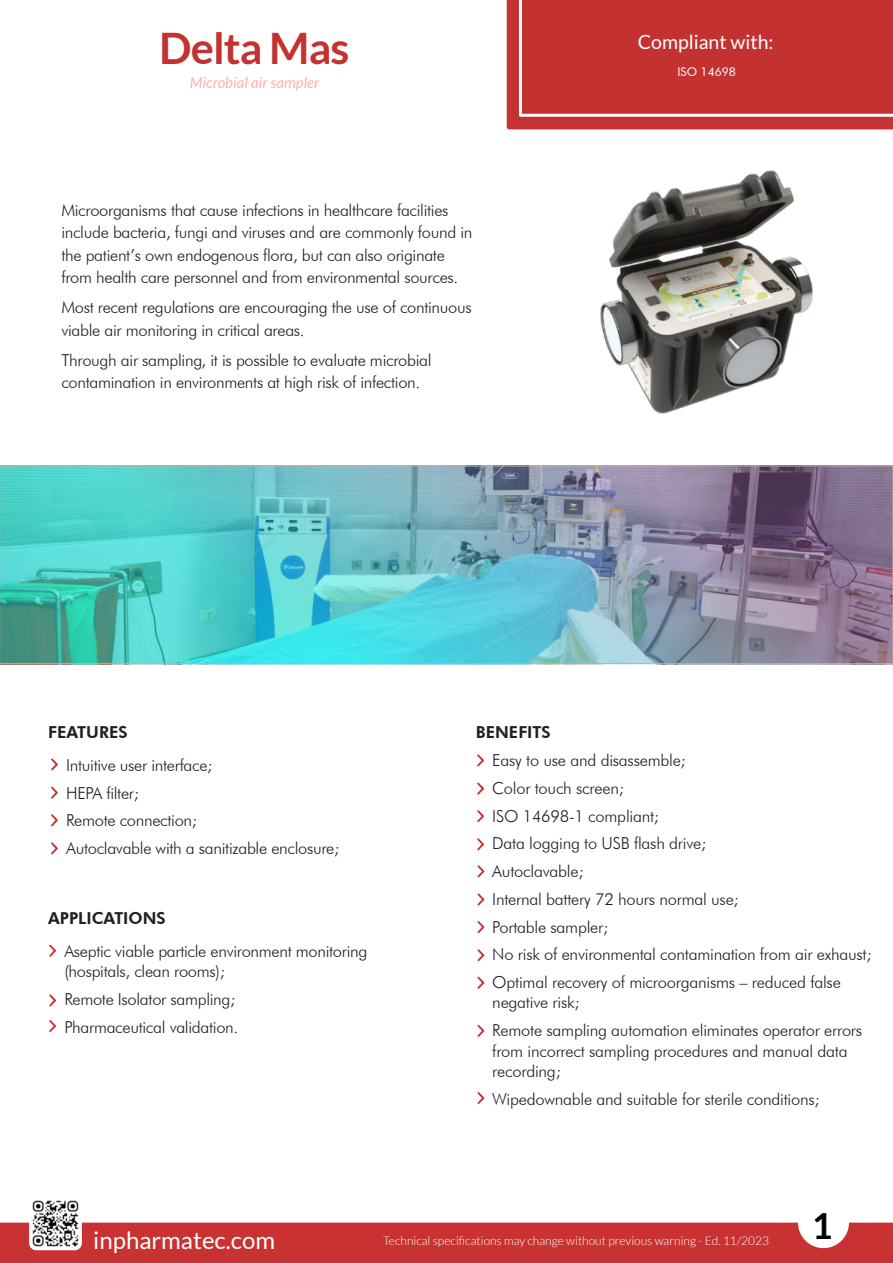
<style>
.page{position:relative;width:893px;height:1263px;background:#fff}
.page>*{position:absolute;margin:0;border:0;box-sizing:border-box;transform-origin:0 0}
.t1{font:700 43.35px "Lato";letter-spacing:-.02em;color:#c43131}
.t2{font:700 36px "Lato";color:#000}
.t3{font:24px "Lato";color:#fff}
.t4{font:19.5px "Lato";color:#fff}
.t5{font:300 16.5px "Futura BT";letter-spacing:-.02em;color:#231f20}
.t6{font:800 16.5px "Futura BT";color:#231f20}
.t7{font:italic 15.15px "Lato";color:#fcb0b0}
.t8{font:300 12px "Lato";color:#fff}
.t9{font:12px "Futura BT";color:#fff}
</style>
<div class="page">
<div style="left:507px;top:0;width:386px;height:129px;background:#c43131"></div>
<div style="left:519px;top:0;width:374px;height:117px;background:#c43131"></div>
<div style="left:0;top:1222px;width:893px;height:41px;background:#c83232"></div>
<img style="left:601px;top:171px;width:212px;height:243px">
<img style="left:2px;top:468px;width:889px;height:194px">
<div style="left:0;top:466px;width:893px;height:198px;border:1px solid #b3b3b3"></div>
<svg style="left:51px;top:758px;width:7px;height:12px"></svg>
<svg style="left:49px;top:944px;width:7px;height:13px"></svg>
<svg style="left:51px;top:814px;width:7px;height:12px"></svg>
<svg style="left:51px;top:786px;width:7px;height:13px"></svg>
<svg style="left:49px;top:994px;width:7px;height:12px"></svg>
<svg style="left:51px;top:842px;width:7px;height:12px"></svg>
<svg style="left:49px;top:1020px;width:7px;height:12px"></svg>
<svg style="left:477px;top:754px;width:7px;height:12px"></svg>
<svg style="left:477px;top:865px;width:7px;height:12px"></svg>
<svg style="left:477px;top:810px;width:7px;height:12px"></svg>
<svg style="left:477px;top:921px;width:7px;height:12px"></svg>
<svg style="left:477px;top:782px;width:7px;height:13px"></svg>
<svg style="left:477px;top:893px;width:7px;height:12px"></svg>
<svg style="left:477px;top:838px;width:7px;height:12px"></svg>
<svg style="left:477px;top:949px;width:7px;height:12px"></svg>
<svg style="left:477px;top:977px;width:7px;height:12px"></svg>
<svg style="left:477px;top:1025px;width:7px;height:12px"></svg>
<svg style="left:477px;top:1092px;width:7px;height:12px"></svg>
<div style="left:29px;top:1197px;width:53px;height:53px;background:#fff;border:2px solid #fff;border-radius:6px"></div>
<img style="left:32px;top:1200px;width:47px;height:47px">
<p class="t1" style="left:159px;top:29px;width:192px">Delta Mas</p>
<p class="t7" style="left:190px;top:76px;width:131px">Microbial air sampler</p>
<p class="t5" style="left:61px;top:203px;width:389px">Microorganisms that cause infections in healthcare facilities</p>
<p class="t5" style="left:61px;top:226px;width:413px">include bacteria, fungi and viruses and are commonly found in</p>
<p class="t5" style="left:61px;top:248px;width:385px">the patient’s own endogenous flora, but can also originate</p>
<p class="t5" style="left:61px;top:271px;width:398px">from health care personnel and from environmental sources.</p>
<p class="t5" style="left:61px;top:301px;width:412px">Most recent regulations are encouraging the use of continuous</p>
<p class="t5" style="left:61px;top:323px;width:245px">viable air monitoring in critical areas.</p>
<p class="t5" style="left:61px;top:353px;width:372px">Through air sampling, it is possible to evaluate microbial</p>
<p class="t5" style="left:61px;top:376px;width:360px">contamination in environments at high risk of infection.</p>
<p class="t4" style="left:638px;top:33px;width:137px">Compliant with:</p>
<p class="t9" style="left:677px;top:67px;width:60px">ISO 14698</p>
<p class="t6" style="left:48px;top:725px;width:81px">FEATURES</p>
<p class="t6" style="left:476px;top:725px;width:76px">BENEFITS</p>
<p class="t5" style="left:66px;top:758px;width:148px">Intuitive user interface;</p>
<p class="t5" style="left:66px;top:786px;width:74px">HEPA filter;</p>
<p class="t5" style="left:66px;top:814px;width:132px">Remote connection;</p>
<p class="t5" style="left:66px;top:842px;width:275px">Autoclavable with a sanitizable enclosure;</p>
<p class="t6" style="left:48px;top:911px;width:119px">APPLICATIONS</p>
<p class="t5" style="left:64px;top:945px;width:304px">Aseptic viable particle environment monitoring</p>
<p class="t5" style="left:64px;top:965px;width:162px">(hospitals, clean rooms);</p>
<p class="t5" style="left:64px;top:993px;width:172px">Remote Isolator sampling;</p>
<p class="t5" style="left:64px;top:1020px;width:175px">Pharmaceutical validation.</p>
<p class="t5" style="left:492px;top:754px;width:195px">Easy to use and disassemble;</p>
<p class="t5" style="left:492px;top:781px;width:133px">Color touch screen;</p>
<p class="t5" style="left:492px;top:809px;width:168px">ISO 14698-1 compliant;</p>
<p class="t5" style="left:492px;top:837px;width:215px">Data logging to USB flash drive;</p>
<p class="t5" style="left:492px;top:865px;width:93px">Autoclavable;</p>
<p class="t5" style="left:492px;top:892px;width:248px">Internal battery 72 hours normal use;</p>
<p class="t5" style="left:492px;top:920px;width:117px">Portable sampler;</p>
<p class="t5" style="left:492px;top:948px;width:381px">No risk of environmental contamination from air exhaust;</p>
<p class="t5" style="left:492px;top:976px;width:350px">Optimal recovery of microorganisms – reduced false</p>
<p class="t5" style="left:492px;top:996px;width:89px">negative risk;</p>
<p class="t5" style="left:492px;top:1024px;width:371px">Remote sampling automation eliminates operator errors</p>
<p class="t5" style="left:492px;top:1044px;width:357px">from incorrect sampling procedures and manual data</p>
<p class="t5" style="left:492px;top:1064px;width:70px">recording;</p>
<p class="t5" style="left:492px;top:1092px;width:329px">Wipedownable and suitable for sterile conditions;</p>
<p class="t3" style="left:93px;top:1230px;width:183px">inpharmatec.com</p>
<p class="t8" style="left:383px;top:1236px;width:387px">Technical specifications may change without previous warning - Ed. 11/2023</p>
<p class="t2" style="left:812px;top:1210px;width:22px">1</p>
</div>
